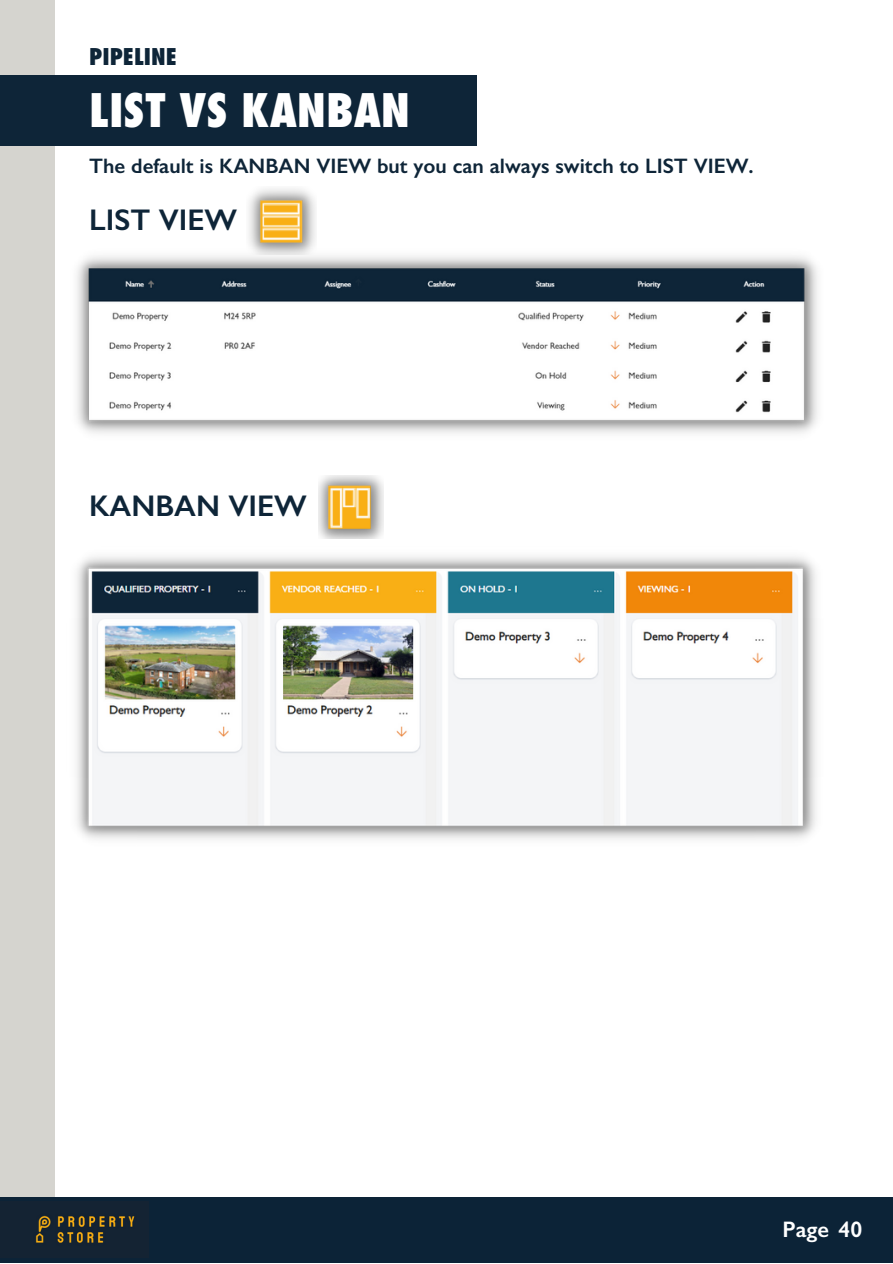
<style>
.page{position:relative;width:893px;height:1264px;background:#fff}
.page>*{position:absolute;margin:0;border:0;box-sizing:border-box;transform-origin:0 0}
.t1{font:800 condensed 45px "Futura";color:#fff}
.t2{font:600 30px "Gill Sans";color:#0e2538}
.t3{font:800 condensed 22.5px "Futura";color:#0e2538}
.t4{font:600 22.5px "Gill Sans";color:#fff}
.t5{font:600 21px "Gill Sans";color:#0e2538}
</style>
<div class="page">
<div style="left:0;top:0;width:55px;height:1262px;background:#d5d4cf"></div>
<div style="left:0;top:1197px;width:892px;height:65px;background:#0c2337"></div>
<img style="left:35px;top:1215px;width:100px;height:28px">
<div style="left:0;top:75px;width:477px;height:70px;background:#0e2538"></div>
<img style="left:318px;top:475px;width:65px;height:63px">
<img style="left:249px;top:188px;width:67px;height:58px">
<img style="left:77px;top:246px;width:741px;height:188px">
<img style="left:76px;top:556px;width:741px;height:284px">
<p class="t3" style="left:89px;top:43px;width:89px">PIPELINE</p>
<h1 class="t1" style="left:89px;top:82px;width:322px">LIST VS KANBAN</h1>
<p class="t5" style="left:89px;top:153px;width:666px">The default is KANBAN VIEW but you can always switch to LIST VIEW.</p>
<h2 class="t2" style="left:89px;top:202px;width:149px">LIST VIEW</h2>
<h2 class="t2" style="left:89px;top:488px;width:219px">KANBAN VIEW</h2>
<p class="t4" style="left:782px;top:1215px;width:81px">Page 40</p>
</div>
